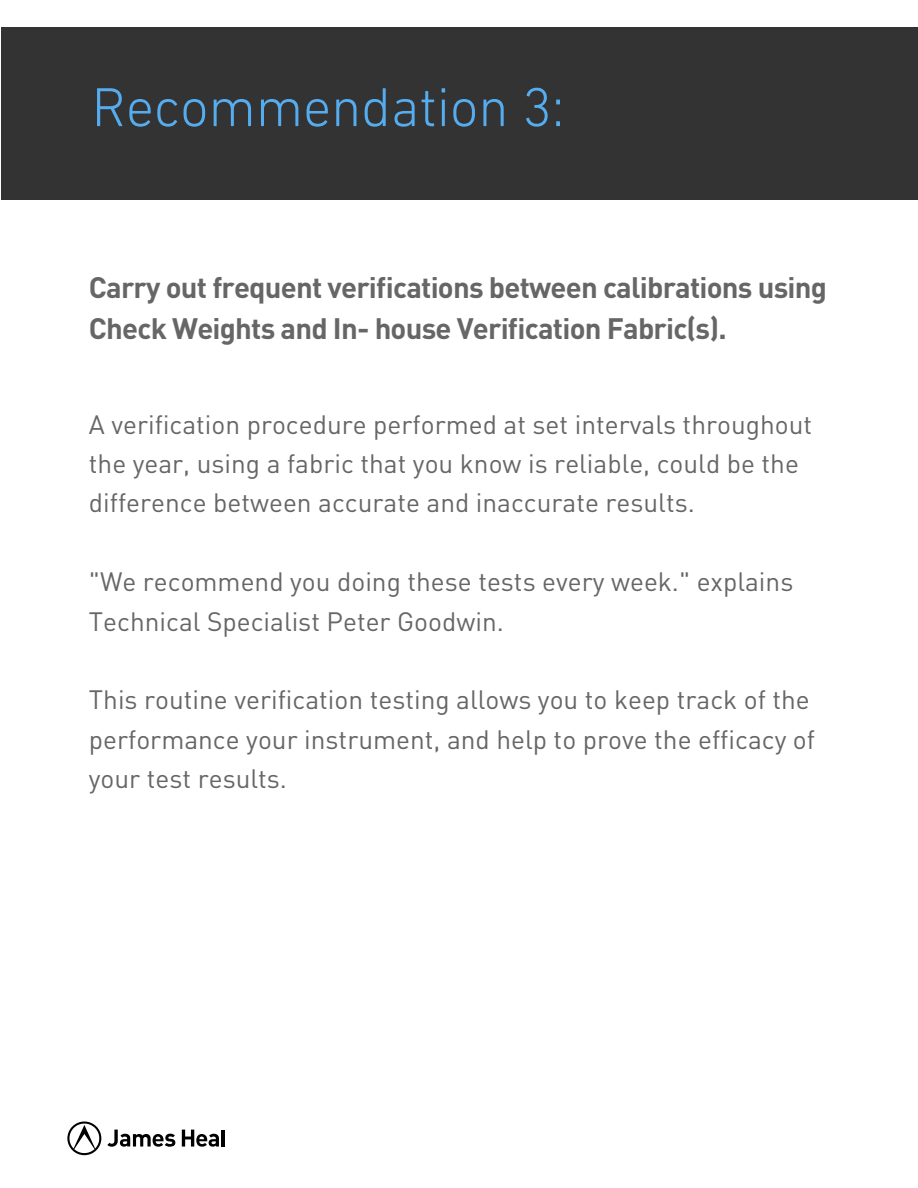
<style>
.page{position:relative;width:918px;height:1188px;background:#fff}
.page>*{position:absolute;margin:0;border:0;box-sizing:border-box;transform-origin:0 0}
.t1{font:300 55.65px "DIN Next LT Pro";color:#55acee}
.t2{font:700 29.25px/41.7px "DINOT";letter-spacing:-.025em;color:#666}
.t3{font:26.25px/39.3px "DINOT";color:#666}
</style>
<div class="page">
<div style="left:1px;top:27px;width:917px;height:173px;background:#333"></div>
<svg style="left:67px;top:1122px;width:34px;height:33px"></svg>
<hr style="left:222px;top:1130px;width:3px;height:17px;background:#000">
<svg style="left:107px;top:1130px;width:68px;height:17px"></svg>
<svg style="left:182px;top:1130px;width:37px;height:17px"></svg>
<p class="t1" style="left:92px;top:84px;width:474px">Recommendation 3:</p>
<p class="t2" style="left:89px;top:265px;width:740px">Carry out frequent verifications between calibrations using<br>Check Weights and In- house Verification Fabric(s).</p>
<p class="t3" style="left:89px;top:403px;width:725px">A verification procedure performed at set intervals throughout the year, using a fabric that you know is reliable, could be the difference between accurate and inaccurate results.</p>
<p class="t3" style="left:89px;top:561px;width:706px">"We recommend you doing these tests every week." explains<br>Technical Specialist Peter Goodwin.</p>
<p class="t3" style="left:89px;top:679px;width:728px">This routine verification testing allows you to keep track of the performance your instrument, and help to prove the efficacy of your test results.</p>
</div>
